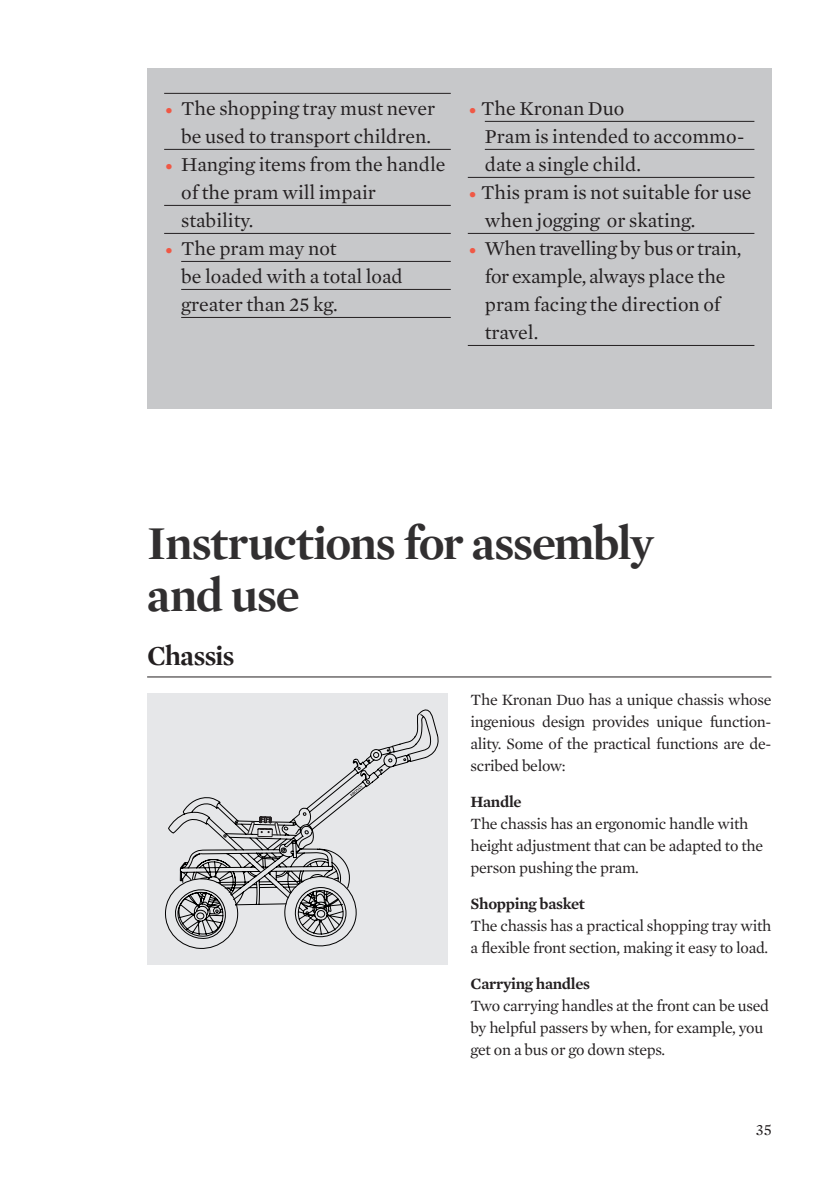
<style>
.page{position:relative;width:840px;height:1191px;background:#fff}
.page>*{position:absolute;margin:0;border:0;box-sizing:border-box;transform-origin:0 0}
.t1{font:700 48px/52px "Mercury Display";letter-spacing:-.025em;color:#312f30}
.t2{font:700 28px "Mercury Display";letter-spacing:-.02em;color:#231f20}
.t3{font:20px/28px "Mercury Text G1 Roman";color:#231f20}
.t4{font:20px/28px "Mercury Text G1 Roman";letter-spacing:-.02em;color:#231f20}
.t5{font:16px/22px "Mercury Text G1 Roman";letter-spacing:-.02em;color:#231f20}
.t6{font:600 16px "Mercury Text G1";letter-spacing:-.02em;color:#231f20}
.s1{color:#f05845}
</style>
<div class="page">
<div style="left:147px;top:693px;width:300px;height:271px;background:#e6e7e9"></div>
<hr style="left:147px;top:676px;width:624px;height:1px;background:#231f20">
<svg style="left:335px;top:709px;width:103px;height:81px"></svg>
<svg style="left:165px;top:785px;width:197px;height:164px"></svg>
<div style="left:147px;top:68px;width:624px;height:340px;background:#c7c8ca"></div>
<hr style="left:164px;top:93px;width:286px;height:1px;background:#231f20">
<hr style="left:164px;top:149px;width:286px;height:1px;background:#231f20">
<hr style="left:164px;top:205px;width:286px;height:1px;background:#231f20">
<hr style="left:164px;top:233px;width:286px;height:1px;background:#231f20">
<hr style="left:181px;top:261px;width:269px;height:1px;background:#231f20">
<hr style="left:181px;top:289px;width:269px;height:1px;background:#231f20">
<hr style="left:181px;top:317px;width:269px;height:1px;background:#231f20">
<hr style="left:484px;top:121px;width:270px;height:1px;background:#231f20">
<hr style="left:484px;top:149px;width:270px;height:1px;background:#231f20">
<hr style="left:467px;top:177px;width:287px;height:1px;background:#231f20">
<hr style="left:467px;top:233px;width:287px;height:1px;background:#231f20">
<hr style="left:467px;top:345px;width:287px;height:1px;background:#231f20">
<p class="t3" style="left:164px;top:94px;width:272px;text-align:right"><span class="s1">•</span> The shopping tray must never be used to transport children.</p>
<p class="t3" style="left:181px;top:150px;width:266px;text-indent:-17px"><span class="s1">•</span> Hanging items from the handle of the pram will impair stability.</p>
<p class="t3" style="left:181px;top:234px;width:223px;text-indent:-17px"><span class="s1">•</span> The pram may not<br>be loaded with a total load greater than 25 kg.</p>
<p class="t3" style="left:484px;top:94px;width:261px;text-indent:-17px"><span class="s1">•</span> The Kronan Duo<br>Pram is intended to accommo&shy;date a single child.</p>
<p class="t3" style="left:484px;top:178px;width:268px;text-indent:-17px"><span class="s1">•</span> This pram is not suitable for use when jogging or skating.</p>
<p class="t4" style="left:484px;top:234px;width:258px;text-indent:-17px"><span class="s1">•</span> When travelling by bus or train, for example, always place the pram facing the direction of travel.</p>
<h1 class="t1" style="left:147px;top:517px;width:507px">Instructions for assembly and use</h1>
<h2 class="t2" style="left:147px;top:639px;width:89px">Chassis</h2>
<p class="t5" style="left:470px;top:688px;width:302px;text-align:justify">The Kronan Duo has a unique chassis whose ingenious design provides unique function&shy;ality. Some of the practical functions are de&shy;scribed below:</p>
<p class="t6" style="left:470px;top:791px;width:52px">Handle</p>
<p class="t5" style="left:470px;top:812px;width:294px">The chassis has an ergonomic handle with height adjustment that can be adapted to the person pushing the pram.</p>
<p class="t6" style="left:470px;top:893px;width:116px">Shopping basket</p>
<p class="t5" style="left:470px;top:914px;width:302px">The chassis has a practical shopping tray with a flexible front section, making it easy to load.</p>
<p class="t6" style="left:470px;top:973px;width:121px">Carrying handles</p>
<p class="t5" style="left:470px;top:994px;width:300px">Two carrying handles at the front can be used by helpful passers by when, for example, you get on a bus or go down steps.</p>
<p class="t5" style="left:755px;top:1118px;width:17px">35</p>
</div>
